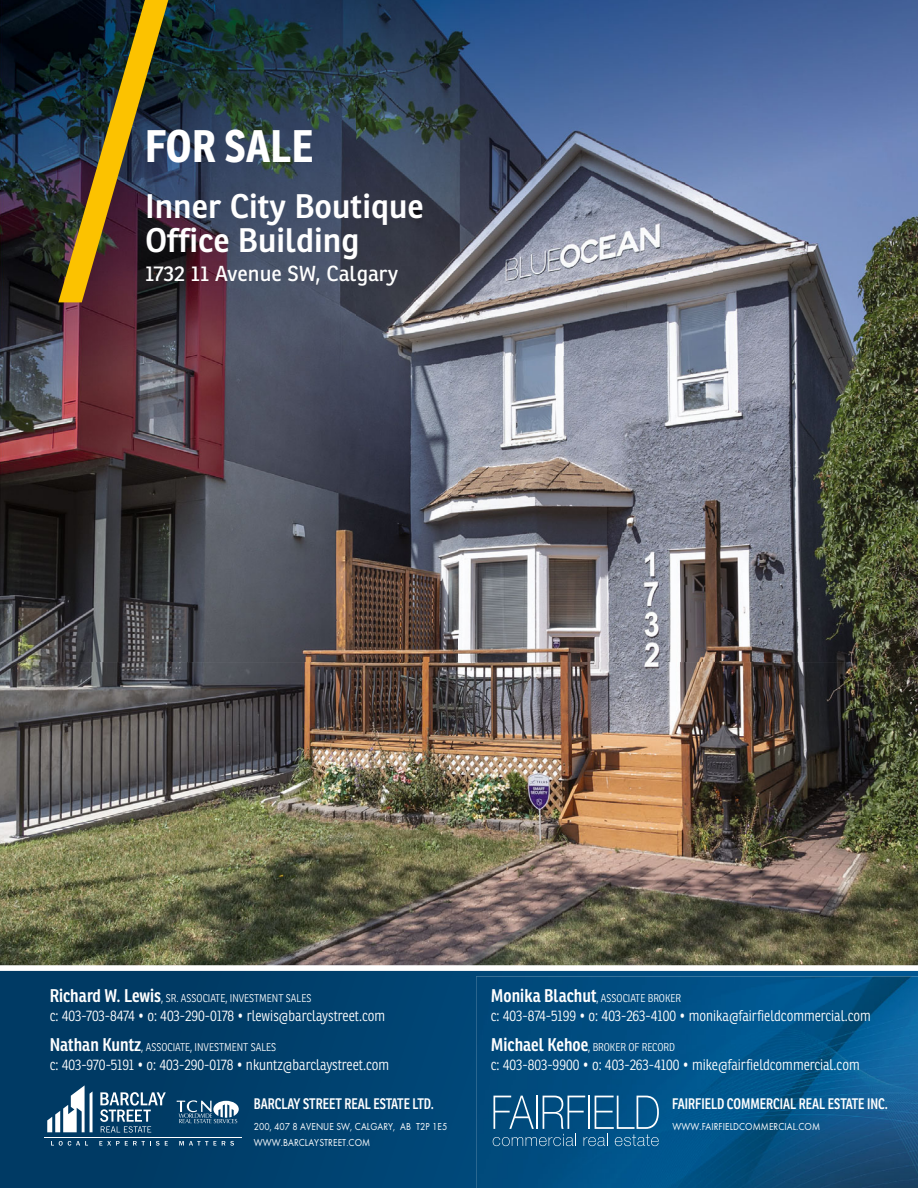
<style>
.page{position:relative;width:918px;height:1188px;background:#fff}
.page>*{position:absolute;margin:0;border:0;box-sizing:border-box;transform-origin:0 0}
.t1{font:700 44.25px "Ronnia Cond";letter-spacing:.01em;color:#fff}
.t2{font:600 33.15px/34.3px "Ronnia";color:#fff}
.t3{font:21.15px "Ronnia";color:#fff}
.t4{font:300 15px "Ronnia Cond";color:#fff}
.t5{font:600 14.85px "Ronnia Cond";color:#fff;scale:.89 1}
.t6{font:300 10.95px "Ronnia Cond";color:#fff}
.t7{font:10.5px/16.4px "Futura PT";letter-spacing:.01em;color:#fff;scale:.89 1}
.s1{font-weight:600;font-size:17.85px}
</style>
<div class="page">
<img style="left:0;top:662px;width:918px;height:303px">
<img style="left:0;top:0;width:918px;height:662px">
<svg style="left:58px;top:0;width:110px;height:302px;background:#524729"></svg>
<svg style="left:0;top:971px;width:918px;height:217px;background:#003f6b"></svg>
<img style="left:476px;top:976px;width:442px;height:212px">
<svg style="left:47px;top:1085px;width:46px;height:47px"></svg>
<svg style="left:51px;top:1141px;width:37px;height:5px"></svg>
<svg style="left:99px;top:1141px;width:69px;height:5px"></svg>
<svg style="left:179px;top:1141px;width:37px;height:5px"></svg>
<svg style="left:222px;top:1141px;width:12px;height:5px"></svg>
<svg style="left:100px;top:1092px;width:66px;height:41px;background:#446e8d"></svg>
<svg style="left:177px;top:1100px;width:62px;height:23px"></svg>
<hr style="left:44px;top:1137px;width:198px;height:1px;background:#fff">
<svg style="left:493px;top:1096px;width:166px;height:50px;background:#2b6c97"></svg>
<h1 class="t1" style="left:145px;top:130px;width:170px">FOR SALE</h1>
<h2 class="t2" style="left:145px;top:192px;width:280px">Inner City Boutique<br>Office Building</h2>
<h3 class="t3" style="left:145px;top:265px;width:255px">1732 11 Avenue SW, Calgary</h3>
<p class="t6" style="left:50px;top:993px;width:263px"><span class="s1">Richard W. Lewis</span>, SR. ASSOCIATE, INVESTMENT SALES</p>
<p class="t4" style="left:50px;top:1009px;width:337px">c: 403-703-8474 • o: 403-290-0178 • rlewis@barclaystreet.com</p>
<p class="t6" style="left:50px;top:1043px;width:228px"><span class="s1">Nathan Kuntz</span>, ASSOCIATE, INVESTMENT SALES</p>
<p class="t4" style="left:50px;top:1059px;width:341px">c: 403-970-5191 • o: 403-290-0178 • nkuntz@barclaystreet.com</p>
<p class="t5" style="left:254px;top:1095px;width:204px">BARCLAY STREET REAL ESTATE LTD.</p>
<p class="t7" style="left:254px;top:1119px;width:219px">200, 407 8 AVENUE SW, CALGARY, AB T2P 1E5<br>WWW.BARCLAYSTREET.COM</p>
<p class="t6" style="left:491px;top:993px;width:192px"><span class="s1">Monika Blachut</span>, ASSOCIATE BROKER</p>
<p class="t4" style="left:491px;top:1009px;width:381px">c: 403-874-5199 • o: 403-263-4100 • monika@fairfieldcommercial.com</p>
<p class="t6" style="left:491px;top:1043px;width:186px"><span class="s1">Michael Kehoe</span>, BROKER OF RECORD</p>
<p class="t4" style="left:491px;top:1059px;width:370px">c: 403-803-9900 • o: 403-263-4100 • mike@fairfieldcommercial.com</p>
<p class="t5" style="left:672px;top:1095px;width:244px">FAIRFIELD COMMERCIAL REAL ESTATE INC.</p>
<p class="t7" style="left:672px;top:1119px;width:168px">WWW.FAIRFIELDCOMMERCIAL.COM</p>
</div>
